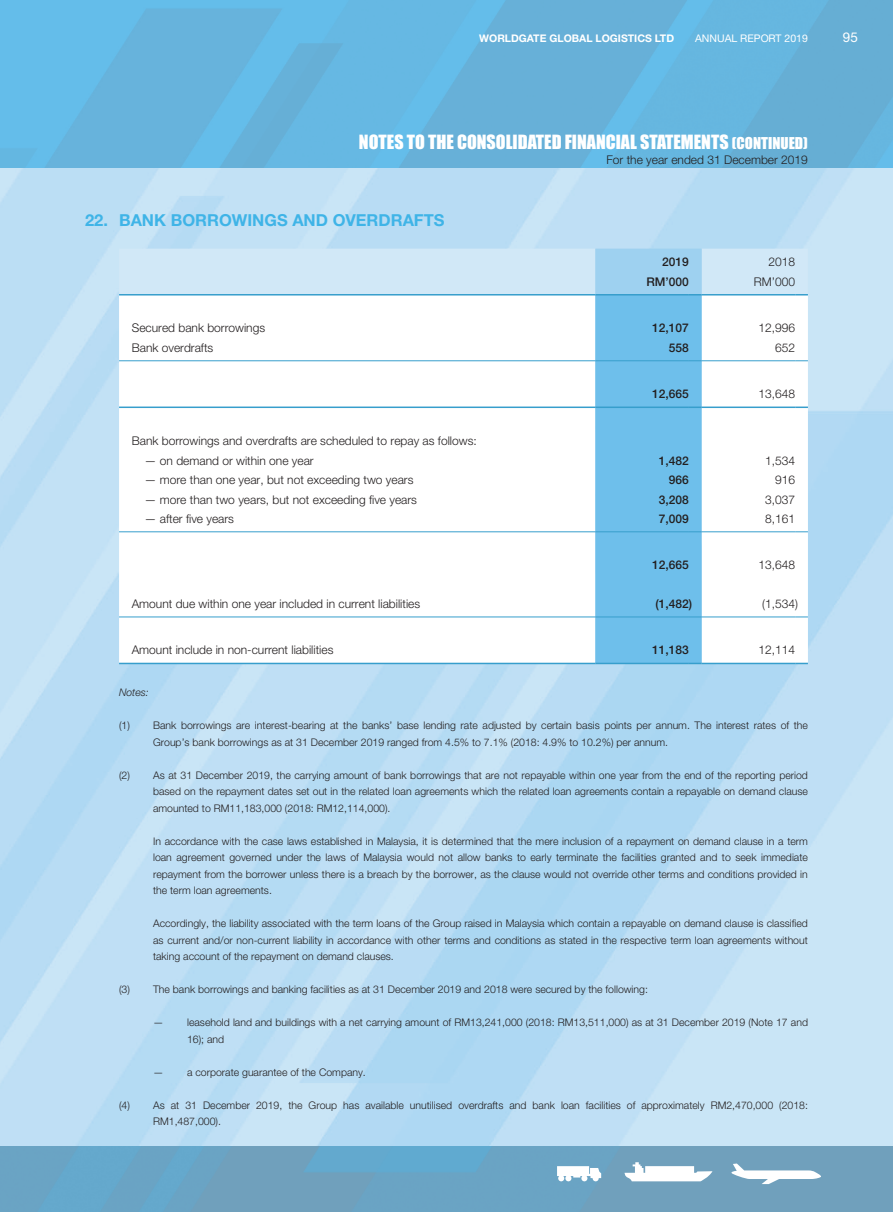
<style>
.page{position:relative;width:893px;height:1212px;background:#fff}
.page>*{position:absolute;margin:0;border:0;box-sizing:border-box;transform-origin:0 0}
.t1{font:18px "Impact";color:#fff}
.t2{font:700 16.5px "Helvetica Neue LT Std";color:#3fb4e7}
.t3{font:13.5px "Helvetica Neue LT Std";color:#fff}
.t4{font:300 12px "Helvetica Neue LT Std";color:#231f20}
.t5{font:500 12px "Helvetica Neue LT Std";color:#231f20}
.t6{font:300 10.5px/16.5px "Helvetica Neue LT Std";color:#231f20}
.t7{font:700 10.5px "Helvetica Neue LT Std";color:#fff}
.t8{font:10.5px "Helvetica Neue LT Std";color:#fff}
.t9{font:italic 300 10.5px "Helvetica Neue LT Std";color:#231f20}
.s1{font-size:15px}
</style>
<div class="page">
<img style="left:0;top:1146px;width:893px;height:66px">
<img style="left:0;top:0;width:893px;height:168px">
<svg style="left:557px;top:1166px;width:44px;height:15px"></svg>
<svg style="left:624px;top:1162px;width:88px;height:19px"></svg>
<svg style="left:731px;top:1163px;width:90px;height:21px"></svg>
<svg style="left:119px;top:249px;width:689px;height:415px"></svg>
<p class="t7" style="left:479px;top:32px;width:196px">WORLDGATE GLOBAL LOGISTICS LTD</p>
<p class="t8" style="left:695px;top:32px;width:114px">ANNUAL REPORT 2019</p>
<p class="t3" style="left:843px;top:30px;width:17px">95</p>
<h1 class="t1" style="left:359px;top:128px;width:450px">NOTES TO THE CONSOLIDATED FINANCIAL STATEMENTS <span class="s1">(CONTINUED)</span></h1>
<h2 class="t2" style="left:85px;top:210px;width:361px">22. BANK BORROWINGS AND OVERDRAFTS</h2>
<p class="t4" style="left:606px;top:152px;width:203px">For the year ended 31 December 2019</p>
<p class="t5" style="left:662px;top:255px;width:28px">2019</p>
<p class="t4" style="left:768px;top:254px;width:28px">2018</p>
<p class="t5" style="left:646px;top:274px;width:44px">RM’000</p>
<p class="t4" style="left:754px;top:274px;width:43px">RM’000</p>
<p class="t4" style="left:132px;top:321px;width:135px">Secured bank borrowings</p>
<p class="t5" style="left:652px;top:321px;width:38px">12,107</p>
<p class="t4" style="left:758px;top:321px;width:38px">12,996</p>
<p class="t4" style="left:132px;top:340px;width:83px">Bank overdrafts</p>
<p class="t5" style="left:669px;top:341px;width:22px">558</p>
<p class="t4" style="left:775px;top:340px;width:22px">652</p>
<p class="t5" style="left:652px;top:387px;width:38px">12,665</p>
<p class="t4" style="left:758px;top:386px;width:38px">13,648</p>
<p class="t4" style="left:132px;top:433px;width:346px">Bank borrowings and overdrafts are scheduled to repay as follows:</p>
<p class="t4" style="left:145px;top:453px;width:171px">— on demand or within one year</p>
<p class="t5" style="left:659px;top:453px;width:32px">1,482</p>
<p class="t4" style="left:765px;top:453px;width:32px">1,534</p>
<p class="t4" style="left:145px;top:472px;width:270px">— more than one year, but not exceeding two years</p>
<p class="t5" style="left:669px;top:473px;width:22px">966</p>
<p class="t4" style="left:775px;top:472px;width:22px">916</p>
<p class="t4" style="left:145px;top:492px;width:274px">— more than two years, but not exceeding five years</p>
<p class="t5" style="left:659px;top:492px;width:32px">3,208</p>
<p class="t4" style="left:765px;top:492px;width:32px">3,037</p>
<p class="t4" style="left:144px;top:511px;width:91px">— after five years</p>
<p class="t5" style="left:659px;top:512px;width:32px">7,009</p>
<p class="t4" style="left:765px;top:511px;width:32px">8,161</p>
<p class="t5" style="left:652px;top:558px;width:38px">12,665</p>
<p class="t4" style="left:758px;top:557px;width:38px">13,648</p>
<p class="t4" style="left:132px;top:596px;width:290px">Amount due within one year included in current liabilities</p>
<p class="t5" style="left:655px;top:597px;width:38px">(1,482)</p>
<p class="t4" style="left:762px;top:596px;width:37px">(1,534)</p>
<p class="t4" style="left:132px;top:643px;width:203px">Amount include in non-current liabilities</p>
<p class="t5" style="left:652px;top:643px;width:38px">11,183</p>
<p class="t4" style="left:758px;top:643px;width:38px">12,114</p>
<p class="t9" style="left:119px;top:686px;width:31px">Notes:</p>
<p class="t6" style="left:153px;top:717px;width:656px;text-indent:-34px">(1) Bank borrowings are interest-bearing at the banks’ base lending rate adjusted by certain basis points per annum. The interest rates of the<br>Group’s bank borrowings as at 31 December 2019 ranged from 4.5% to 7.1% (2018: 4.9% to 10.2%) per annum.</p>
<p class="t6" style="left:153px;top:766px;width:656px;text-align:justify;text-indent:-34px">(2) As at 31 December 2019, the carrying amount of bank borrowings that are not repayable within one year from the end of the reporting period based on the repayment dates set out in the related loan agreements which the related loan agreements contain a repayable on demand clause amounted to RM11,183,000 (2018: RM12,114,000).</p>
<p class="t6" style="left:153px;top:832px;width:656px;text-align:justify">In accordance with the case laws established in Malaysia, it is determined that the mere inclusion of a repayment on demand clause in a term loan agreement governed under the laws of Malaysia would not allow banks to early terminate the facilities granted and to seek immediate repayment from the borrower unless there is a breach by the borrower, as the clause would not override other terms and conditions provided in the term loan agreements.</p>
<p class="t6" style="left:153px;top:915px;width:656px;text-align:justify">Accordingly, the liability associated with the term loans of the Group raised in Malaysia which contain a repayable on demand clause is classified as current and/or non-current liability in accordance with other terms and conditions as stated in the respective term loan agreements without taking account of the repayment on demand clauses.</p>
<p class="t6" style="left:119px;top:981px;width:530px">(3) The bank borrowings and banking facilities as at 31 December 2019 and 2018 were secured by the following:</p>
<p class="t6" style="left:187px;top:1014px;width:622px;text-indent:-34px">— leasehold land and buildings with a net carrying amount of RM13,241,000 (2018: RM13,511,000) as at 31 December 2019 (Note 17 and<br>16); and</p>
<p class="t6" style="left:153px;top:1063px;width:214px">— a corporate guarantee of the Company.</p>
<p class="t6" style="left:153px;top:1096px;width:656px;text-indent:-34px">(4) As at 31 December 2019, the Group has available unutilised overdrafts and bank loan facilities of approximately RM2,470,000 (2018:<br>RM1,487,000).</p>
</div>
